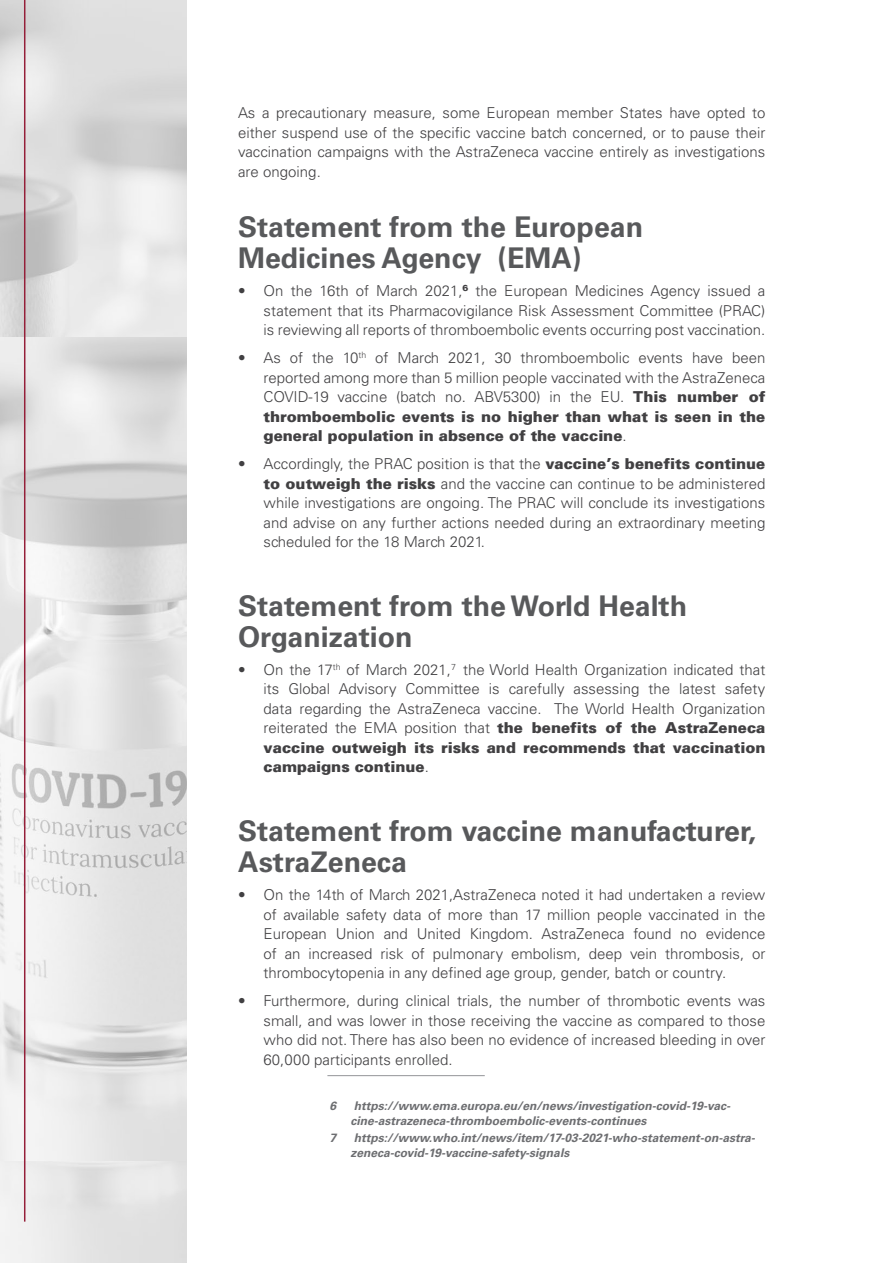
<style>
.page{position:relative;width:893px;height:1263px;background:#fff}
.page>*{position:absolute;margin:0;border:0;box-sizing:border-box;transform-origin:0 0}
.t1{font:700 28.5px/30.8px "Univers";color:#58595b}
.t2{font:300 15px/19.5px "Univers";color:#414042;text-align:justify}
.t3{font:italic 700 12px/15px "Univers";color:#6d6e71}
.s1{font-weight:900}
</style>
<div class="page">
<svg style="left:0;top:0;width:187px;height:1263px;fill:#e3e3e3"></svg>
<hr style="left:24px;top:0;width:1px;height:1221px;background:#951f39">
<hr style="left:327px;top:1075px;width:158px;height:1px;background:#939598">
<p class="t2" style="left:238px;top:103px;width:529px">As a precautionary measure, some European member States have opted to either suspend use of the specific vaccine batch concerned, or to pause their vaccination campaigns with the AstraZeneca vaccine entirely as investigations are ongoing.</p>
<h1 class="t1" style="left:238px;top:212px;width:406px">Statement from the European<br>Medicines Agency (EMA)</h1>
<p class="t2" style="left:264px;top:281px;width:503px;text-indent:-26px">• On the 16th of March 2021,<sup>6</sup> the European Medicines Agency issued a statement that its Pharmacovigilance Risk Assessment Committee (PRAC) is reviewing all reports of thromboembolic events occurring post vaccination.</p>
<p class="t2" style="left:264px;top:348px;width:503px;text-indent:-26px">• As of the 10<sup>th</sup> of March 2021, 30 thromboembolic events have been reported among more than 5 million people vaccinated with the AstraZeneca COVID-19 vaccine (batch no. ABV5300) in the EU. <span class="s1">This number of thromboembolic events is no higher than what is seen in the general population in absence of the vaccine</span>.</p>
<p class="t2" style="left:264px;top:454px;width:503px;text-indent:-26px">• Accordingly, the PRAC position is that the <span class="s1">vaccine’s benefits continue to outweigh the risks</span> and the vaccine can continue to be administered while investigations are ongoing. The PRAC will conclude its investigations and advise on any further actions needed during an extraordinary meeting scheduled for the 18 March 2021.</p>
<h1 class="t1" style="left:238px;top:591px;width:450px">Statement from the World Health<br>Organization</h1>
<p class="t2" style="left:264px;top:660px;width:503px;text-indent:-25px">• On the 17<sup>th</sup> of March 2021,<sup>7</sup> the World Health Organization indicated that its Global Advisory Committee is carefully assessing the latest safety data regarding the AstraZeneca vaccine. The World Health Organization reiterated the EMA position that <span class="s1">the benefits of the AstraZeneca vaccine outweigh its risks and recommends that vaccination campaigns continue</span>.</p>
<h1 class="t1" style="left:238px;top:816px;width:520px">Statement from vaccine manufacturer,<br>AstraZeneca</h1>
<p class="t2" style="left:264px;top:885px;width:503px;text-indent:-26px">• On the 14th of March 2021,AstraZeneca noted it had undertaken a review of available safety data of more than 17 million people vaccinated in the European Union and United Kingdom. AstraZeneca found no evidence of an increased risk of pulmonary embolism, deep vein thrombosis, or thrombocytopenia in any defined age group, gender, batch or country.</p>
<p class="t2" style="left:264px;top:991px;width:503px;text-indent:-26px">• Furthermore, during clinical trials, the number of thrombotic events was small, and was lower in those receiving the vaccine as compared to those who did not. There has also been no evidence of increased bleeding in over 60,000 participants enrolled.</p>
<p class="t3" style="left:330px;top:1098px;width:8px">6</p>
<p class="t3" style="left:351px;top:1098px;width:381px">https://www.ema.europa.eu/en/news/investigation-covid-19-vac&shy;cine-astrazeneca-thromboembolic-events-continues</p>
<p class="t3" style="left:330px;top:1130px;width:8px">7</p>
<p class="t3" style="left:351px;top:1130px;width:406px">https://www.who.int/news/item/17-03-2021-who-statement-on-astra&shy;zeneca-covid-19-vaccine-safety-signals</p>
</div>
